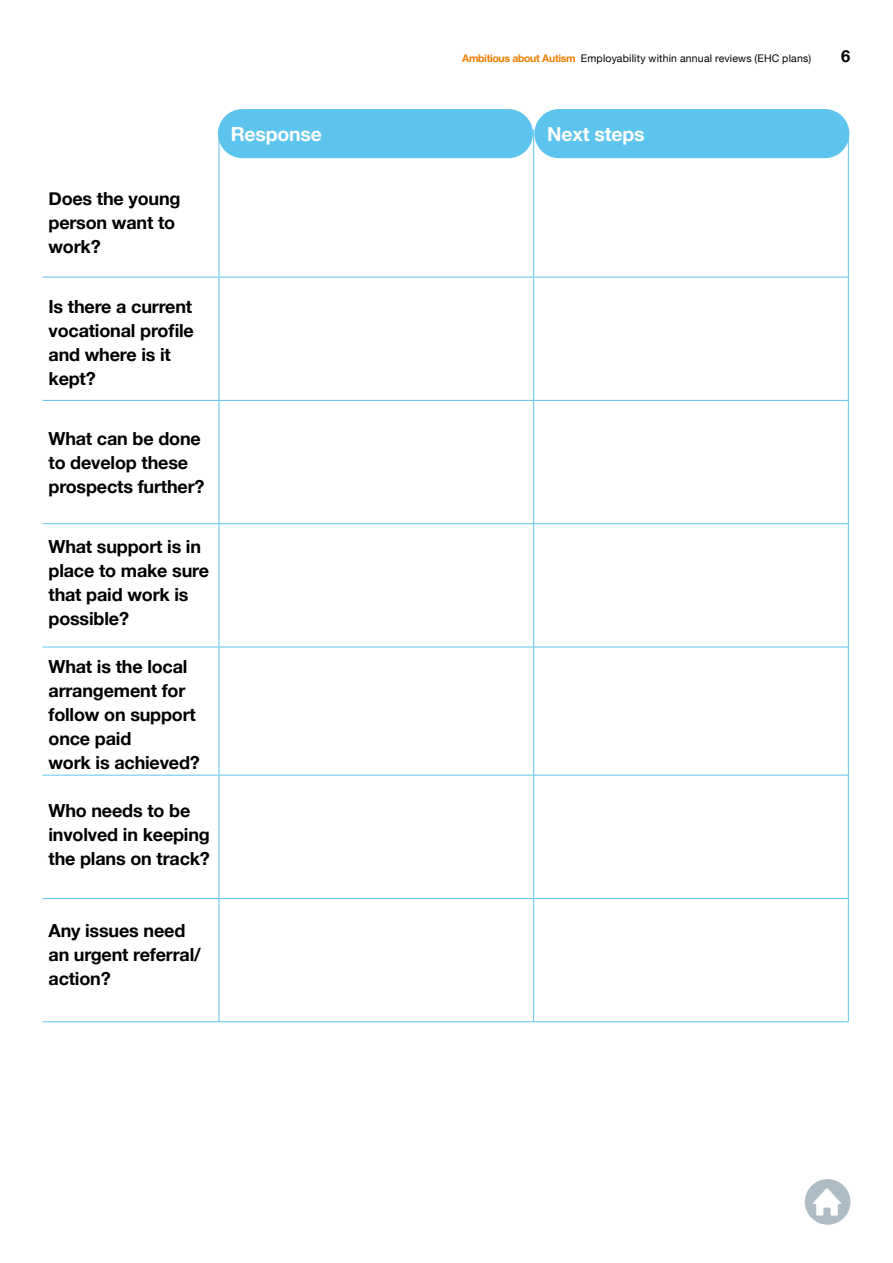
<style>
.page{position:relative;width:893px;height:1263px;background:#fff}
.page>*{position:absolute;margin:0;border:0;box-sizing:border-box;transform-origin:0 0}
.t1{font:700 19.5px "Helvetica Neue LT Std";letter-spacing:-.01em;color:#fff}
.t2{font:700 18px/24px "Helvetica Neue";letter-spacing:-.01em;color:#000}
.t3{font:700 16.5px "Helvetica Neue";color:#000}
.t4{font:10.5px "Helvetica Neue";letter-spacing:.02em;color:#000}
.s1{font-weight:700;color:#ef7d00}
</style>
<div class="page">
<hr style="left:219px;top:523px;width:315px;height:1px;background:#5dc5ed">
<hr style="left:534px;top:523px;width:315px;height:1px;background:#5dc5ed">
<hr style="left:219px;top:647px;width:315px;height:1px;background:#5dc5ed">
<hr style="left:534px;top:647px;width:315px;height:1px;background:#5dc5ed">
<hr style="left:219px;top:775px;width:315px;height:1px;background:#5dc5ed">
<hr style="left:534px;top:775px;width:315px;height:1px;background:#5dc5ed">
<hr style="left:219px;top:898px;width:315px;height:1px;background:#5dc5ed">
<hr style="left:534px;top:898px;width:315px;height:1px;background:#5dc5ed">
<hr style="left:219px;top:1021px;width:315px;height:1px;background:#5dc5ed">
<hr style="left:534px;top:1021px;width:315px;height:1px;background:#5dc5ed">
<hr style="left:43px;top:277px;width:176px;height:1px;background:#5dc5ed">
<hr style="left:219px;top:277px;width:315px;height:1px;background:#5dc5ed">
<hr style="left:534px;top:277px;width:315px;height:1px;background:#5dc5ed">
<hr style="left:219px;top:400px;width:315px;height:1px;background:#5dc5ed">
<hr style="left:534px;top:400px;width:315px;height:1px;background:#5dc5ed">
<hr style="left:43px;top:523px;width:176px;height:1px;background:#5dc5ed">
<hr style="left:43px;top:647px;width:176px;height:1px;background:#5dc5ed">
<hr style="left:43px;top:775px;width:176px;height:1px;background:#5dc5ed">
<hr style="left:43px;top:898px;width:176px;height:1px;background:#5dc5ed">
<hr style="left:43px;top:1021px;width:176px;height:1px;background:#5dc5ed">
<hr style="left:43px;top:400px;width:176px;height:1px;background:#5dc5ed">
<hr style="left:533px;top:899px;width:1px;height:122px;background:#5dc5ed">
<hr style="left:219px;top:129px;width:1px;height:148px;background:#5dc5ed">
<hr style="left:219px;top:277px;width:1px;height:123px;background:#5dc5ed">
<hr style="left:219px;top:401px;width:1px;height:122px;background:#5dc5ed">
<hr style="left:219px;top:524px;width:1px;height:123px;background:#5dc5ed">
<hr style="left:219px;top:647px;width:1px;height:128px;background:#5dc5ed">
<hr style="left:219px;top:775px;width:1px;height:123px;background:#5dc5ed">
<hr style="left:533px;top:129px;width:1px;height:148px;background:#5dc5ed">
<hr style="left:848px;top:129px;width:1px;height:148px;background:#5dc5ed">
<hr style="left:533px;top:277px;width:1px;height:123px;background:#5dc5ed">
<hr style="left:848px;top:277px;width:1px;height:123px;background:#5dc5ed">
<hr style="left:533px;top:401px;width:1px;height:122px;background:#5dc5ed">
<hr style="left:848px;top:401px;width:1px;height:122px;background:#5dc5ed">
<hr style="left:533px;top:524px;width:1px;height:123px;background:#5dc5ed">
<hr style="left:848px;top:524px;width:1px;height:123px;background:#5dc5ed">
<hr style="left:533px;top:647px;width:1px;height:128px;background:#5dc5ed">
<hr style="left:848px;top:647px;width:1px;height:128px;background:#5dc5ed">
<hr style="left:533px;top:775px;width:1px;height:123px;background:#5dc5ed">
<hr style="left:848px;top:775px;width:1px;height:123px;background:#5dc5ed">
<hr style="left:219px;top:899px;width:1px;height:122px;background:#5dc5ed">
<hr style="left:848px;top:899px;width:1px;height:122px;background:#5dc5ed">
<div style="left:218px;top:109px;width:315px;height:49px;background:#5dc5ed;border-radius:25px"></div>
<div style="left:534px;top:109px;width:315px;height:49px;background:#5dc5ed;border-radius:25px"></div>
<div style="left:805px;top:1179px;width:45px;height:46px;background:#aebcc5;border-radius:50%"></div>
<svg style="left:812px;top:1188px;width:29px;height:27px"></svg>
<p class="t4" style="left:462px;top:51px;width:351px"><span class="s1">Ambitious about Autism</span> Employability within annual reviews (EHC plans)</p>
<p class="t3" style="left:841px;top:43px;width:11px">6</p>
<p class="t2" style="left:49px;top:187px;width:134px">Does the young person want to work?</p>
<p class="t2" style="left:49px;top:295px;width:147px">Is there a current vocational profile and where is it kept?</p>
<p class="t2" style="left:49px;top:427px;width:157px">What can be done to develop these prospects further?</p>
<p class="t2" style="left:49px;top:535px;width:162px">What support is in place to make sure that paid work is possible?</p>
<p class="t2" style="left:49px;top:655px;width:153px">What is the local arrangement for follow on support once paid<br>work is achieved?</p>
<p class="t2" style="left:49px;top:799px;width:163px">Who needs to be involved in keeping the plans on track?</p>
<p class="t2" style="left:49px;top:919px;width:154px">Any issues need an urgent referral/ action?</p>
<p class="t1" style="left:231px;top:122px;width:93px">Response</p>
<p class="t1" style="left:547px;top:122px;width:99px">Next steps</p>
</div>
